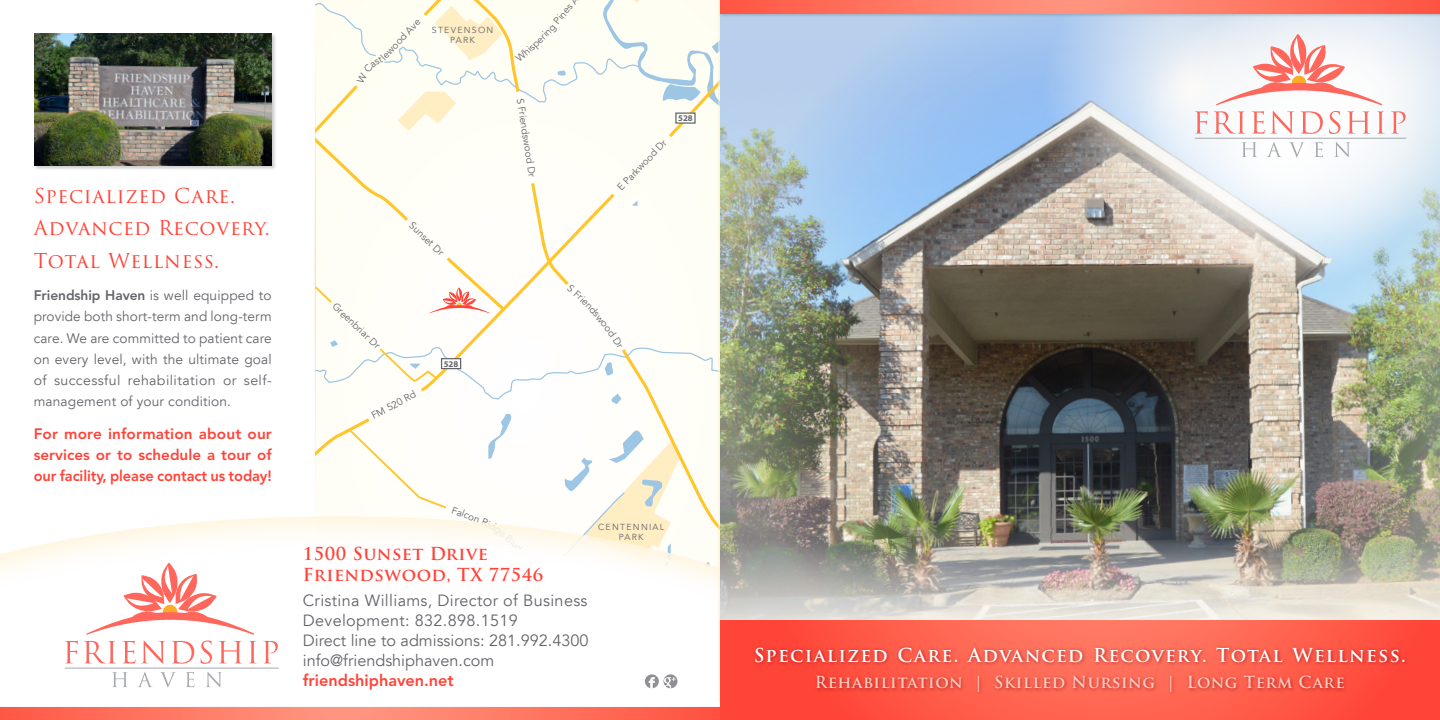
<style>
.page{position:relative;width:1440px;height:720px;background:#fff}
.page>*{position:absolute;margin:0;border:0;box-sizing:border-box;transform-origin:0 0}
.t1{font:20px/32.5px "Trajan Pro 3";letter-spacing:.03em;color:#ff4338}
.t2{font:700 18.75px "Trajan Pro";letter-spacing:.07em;color:#fff}
.t3{font:700 17.5px/21px "Trajan Pro";letter-spacing:.03em;color:#ff4338}
.t4{font:16.25px/20px "Avenir LT";letter-spacing:.01em;color:#63656a}
.t5{font:700 16.25px "Trajan Pro";letter-spacing:.04em;color:#ffccc0}
.t6{font:800 16.25px "Avenir LT Std";color:#ff4338}
.t7{font:800 15px/21.2px "Avenir LT Std";letter-spacing:-.005em;color:#ff4338;text-align:justify}
.t8{font:13.75px/21.2px "Avenir LT";letter-spacing:.01em;color:#63656a;text-align:justify}
.t9{font:10px "Avenir LT";color:#63656a}
.t10{font:8.75px/10px "Avenir LT";letter-spacing:.145em;color:#63656a;text-align:center}
.t11{font:700 8.75px "Myriad Pro";color:#63656a}
.s1{font-family:"Avenir LT Std";font-weight:800}
</style>
<div class="page">
<svg style="left:86px;top:563px;width:168px;height:72px"></svg>
<svg style="left:65px;top:641px;width:13px;height:22px"></svg>
<svg style="left:84px;top:641px;width:31px;height:22px"></svg>
<svg style="left:122px;top:641px;width:43px;height:23px"></svg>
<svg style="left:172px;top:641px;width:22px;height:23px"></svg>
<svg style="left:201px;top:641px;width:11px;height:23px"></svg>
<svg style="left:219px;top:641px;width:23px;height:22px"></svg>
<svg style="left:249px;top:641px;width:7px;height:22px"></svg>
<svg style="left:263px;top:641px;width:15px;height:22px"></svg>
<svg style="left:112px;top:672px;width:16px;height:15px"></svg>
<svg style="left:138px;top:672px;width:14px;height:15px"></svg>
<svg style="left:160px;top:672px;width:16px;height:15px"></svg>
<svg style="left:186px;top:672px;width:8px;height:15px"></svg>
<svg style="left:206px;top:672px;width:16px;height:15px"></svg>
<hr style="left:65px;top:668px;width:214px;height:1px;background:#a7a9ac">
<svg style="left:645px;top:674px;width:33px;height:14px"></svg>
<div style="left:0;top:706px;width:725px;height:14px;background:#f9f9f9"></div>
<svg style="left:0;top:707px;width:720px;height:13px;background:#ff7762"></svg>
<div style="left:34px;top:33px;width:242px;height:137px;background:#231f20;opacity:.23"></div>
<img style="left:35px;top:34px;width:237px;height:132px">
<img style="left:718px;top:18px;width:722px;height:684px">
<svg style="left:1131px;top:1px;width:295px;height:295px"></svg>
<svg style="left:720px;top:621px;width:720px;height:99px;background:#fe5948"></svg>
<div style="left:753px;top:645px;width:656px;height:51px;background:#94040d;opacity:.65"></div>
<svg style="left:1195px;top:111px;width:13px;height:23px"></svg>
<svg style="left:1214px;top:18px;width:226px;height:207px"></svg>
<hr style="left:1195px;top:138px;width:211px;height:1px;background:#a7a9ac">
<div style="left:719px;top:0;width:721px;height:18px;background:#231f20;opacity:.23"></div>
<svg style="left:720px;top:0;width:720px;height:13px;background:#ff7662"></svg>
<svg style="left:315px;top:0;width:405px;height:572px"></svg>
<p class="t1" style="left:34px;top:180px;width:238px">Specialized Care.<br>Advanced Recovery.<br>Total Wellness.</p>
<p class="t8" style="left:34px;top:285px;width:240px"><span class="s1">Friendship Haven</span> is well equipped to provide both short-term and long-term care. We are committed to patient care on every level, with the ultimate goal of successful rehabilitation or self&shy;management of your condition.</p>
<p class="t7" style="left:34px;top:423px;width:240px">For more information about our services or to schedule a tour of our facility, please contact us today!</p>
<p class="t9" style="left:384px;top:49px;width:47px;rotate:-47deg">wood Ave</p>
<p class="t10" style="left:432px;top:25px;width:63px">STEVENSON<br>PARK</p>
<p class="t9" style="left:338px;top:300px;width:63px;rotate:43deg">Greenbriar Dr</p>
<p class="t9" style="left:415px;top:220px;width:45px;rotate:43deg">Sunset Dr</p>
<p class="t11" style="left:444px;top:359px;width:16px">528</p>
<p class="t9" style="left:369px;top:411px;width:50px;rotate:-28deg">FM 520 Rd</p>
<p class="t9" style="left:545px;top:26px;width:34px;rotate:-50deg">g Pines</p>
<p class="t9" style="left:526px;top:44px;width:23px;rotate:-44deg">speri</p>
<p class="t9" style="left:526px;top:97px;width:81px;rotate:81deg">S Friendswood Dr</p>
<p class="t9" style="left:615px;top:185px;width:68px;rotate:-46deg">E Parkwood Dr</p>
<p class="t11" style="left:678px;top:113px;width:16px">528</p>
<p class="t9" style="left:454px;top:504px;width:19px;rotate:21deg">Falc</p>
<p class="t3" style="left:303px;top:543px;width:242px">1500 Sunset Drive<br>Friendswood, TX 77546</p>
<p class="t4" style="left:303px;top:591px;width:286px">Cristina Williams, Director of Business<br>Development: 832.898.1519</p>
<p class="t4" style="left:303px;top:631px;width:287px">Direct line to admissions: 281.992.4300</p>
<p class="t4" style="left:303px;top:651px;width:193px">info@friendshiphaven.com</p>
<p class="t6" style="left:303px;top:671px;width:153px">friendshiphaven.net</p>
<p class="t10" style="left:598px;top:522px;width:68px">CENTENNIAL<br>PARK</p>
<p class="t2" style="left:754px;top:643px;width:654px">Specialized Care. Advanced Recovery. Total Wellness.</p>
<p class="t5" style="left:815px;top:672px;width:532px">Rehabilitation | Skilled Nursing | Long Term Care</p>
</div>
